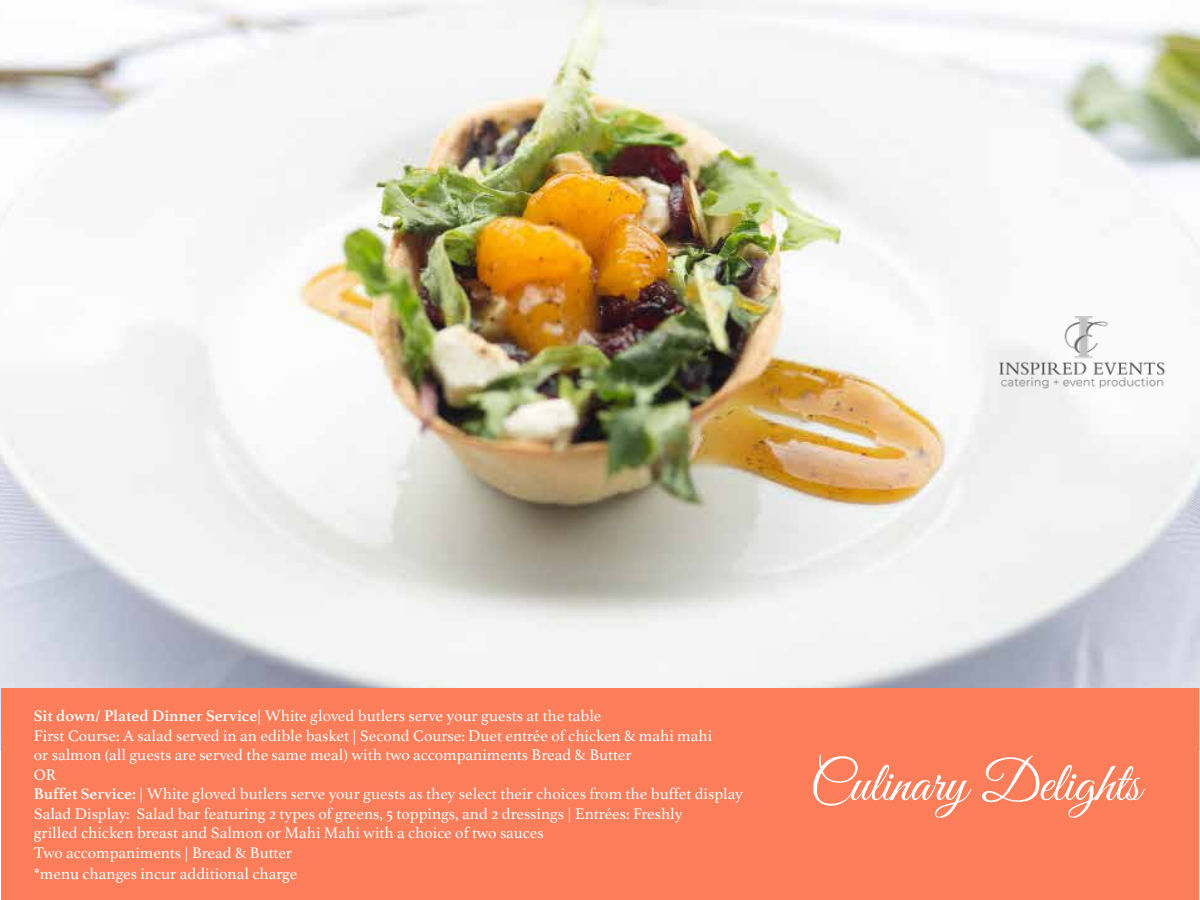
<style>
.page{position:relative;width:1200px;height:900px;background:#fff}
.page>*{position:absolute;margin:0;border:0;box-sizing:border-box;transform-origin:0 0}
.t1{font:56.25px "Great Vibes";color:#fff}
.t2{font:16.25px/19.5px "Athelas";color:#f9f9f9}
.t3{font:16.25px "Athelas";color:#fcfcfc}
.s1{font-weight:700}
</style>
<div class="page">
<img style="left:0;top:0;width:1200px;height:751px">
<div style="left:1px;top:689px;width:1198px;height:211px;background:#fb7d59"></div>
<img style="left:997px;top:313px;width:170px;height:76px">
<p class="t2" style="left:34px;top:706px;width:711px"><span class="s1">Sit down/ Plated Dinner Service</span>| White gloved butlers serve your guests at the table<br>First Course: A salad served in an edible basket | Second Course: Duet entrée of chicken &amp; mahi mahi<br>or salmon (all guests are served the same meal) with two accompaniments Bread &amp; Butter<br>OR<br><span class="s1">Buffet Service:</span> | White gloved butlers serve your guests as they select their choices from the buffet display Salad Display: Salad bar featuring 2 types of greens, 5 toppings, and 2 dressings | Entrées: Freshly<br>grilled chicken breast and Salmon or Mahi Mahi with a choice of two sauces<br>Two accompaniments | Bread &amp; Butter</p>
<p class="t3" style="left:34px;top:861px;width:265px">*menu changes incur additional charge</p>
<h1 class="t1" style="left:810px;top:752px;width:332px">Culinary Delights</h1>
</div>
